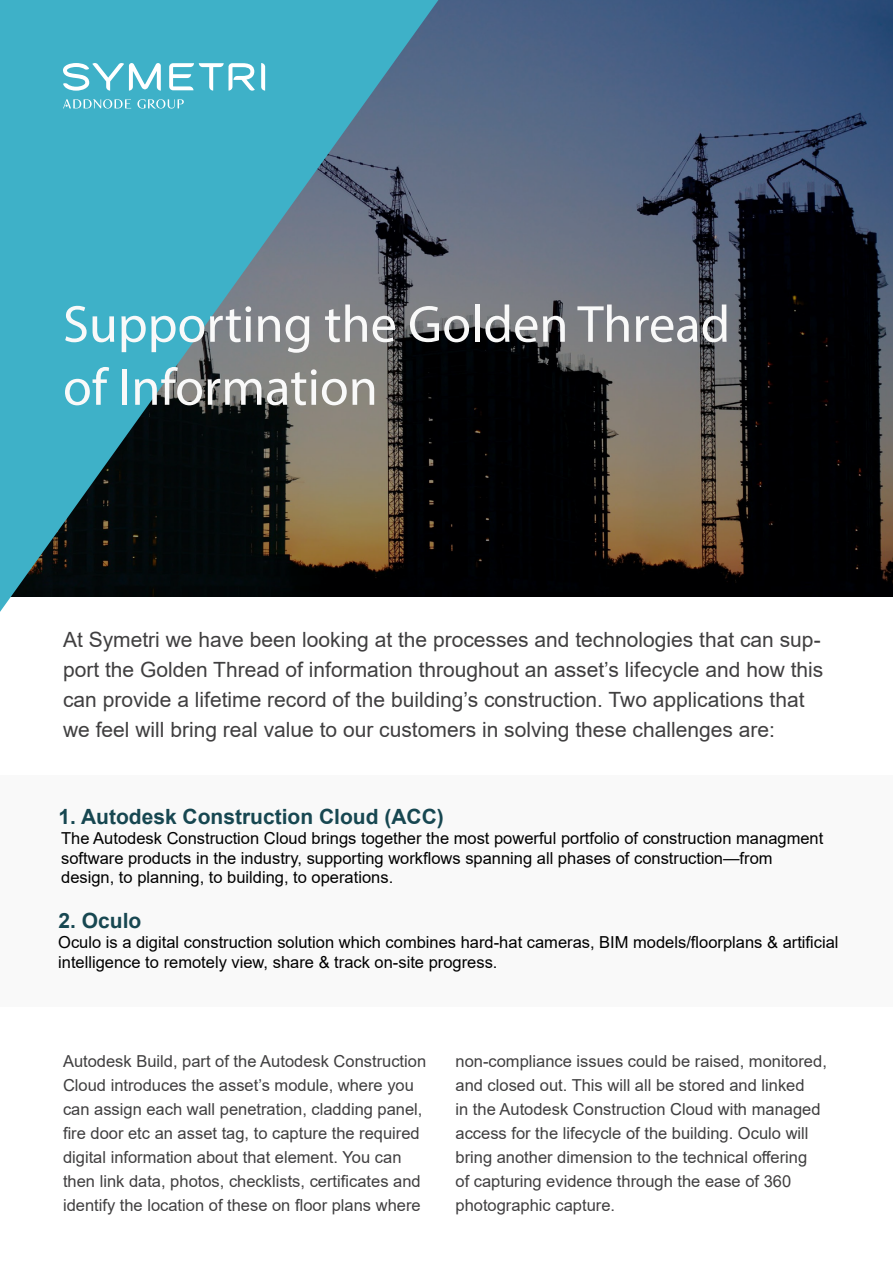
<style>
.page{position:relative;width:893px;height:1263px;background:#fff}
.page>*{position:absolute;margin:0;border:0;box-sizing:border-box;transform-origin:0 0}
.t1{font:52.5px/63px "Myriad Pro";color:#f9f9f9}
.t2{font:21px/30px "Arial";color:#403f40}
.t3{font:700 21px "Arial";color:#174751}
.t4{font:16.5px/24px "Arial";color:#403f40}
.t5{font:16.5px/19.8px "Arial";color:#000}
</style>
<div class="page">
<svg style="left:438px;top:0;width:455px;height:596px;background:#39404c"></svg>
<svg style="left:0;top:0;width:438px;height:612px;background:#467f8a"></svg>
<svg style="left:63px;top:99px;width:68px;height:10px"></svg>
<svg style="left:137px;top:99px;width:47px;height:10px"></svg>
<svg style="left:63px;top:63px;width:98px;height:28px"></svg>
<svg style="left:169px;top:63px;width:86px;height:28px"></svg>
<svg style="left:261px;top:63px;width:4px;height:28px"></svg>
<div style="left:0;top:776px;width:893px;height:231px;background:#f9f9f9"></div>
<h1 class="t1" style="left:63px;top:292px;width:669px">Supporting the Golden Thread of Information</h1>
<p class="t2" style="left:63px;top:624px;width:762px">At Symetri we have been looking at the processes and technologies that can sup&shy;port the Golden Thread of information throughout an asset’s lifecycle and how this can provide a lifetime record of the building’s construction. Two applications that we feel will bring real value to our customers in solving these challenges are:</p>
<p class="t3" style="left:59px;top:802px;width:387px">1. Autodesk Construction Cloud (ACC)</p>
<p class="t5" style="left:61px;top:828px;width:764px">The Autodesk Construction Cloud brings together the most powerful portfolio of construction managment software products in the industry, supporting workflows spanning all phases of construction—from design, to planning, to building, to operations.</p>
<p class="t3" style="left:59px;top:906px;width:84px">2. Oculo</p>
<p class="t5" style="left:58px;top:932px;width:782px">Oculo is a digital construction solution which combines hard-hat cameras, BIM models/floorplans &amp; artificial intelligence to remotely view, share &amp; track on-site progress.</p>
<p class="t4" style="left:63px;top:1049px;width:365px">Autodesk Build, part of the Autodesk Construction Cloud introduces the asset’s module, where you can assign each wall penetration, cladding panel, fire door etc an asset tag, to capture the required digital information about that element. You can then link data, photos, checklists, certificates and identify the location of these on floor plans where</p>
<p class="t4" style="left:455px;top:1049px;width:373px">non-compliance issues could be raised, monitored, and closed out. This will all be stored and linked<br>in the Autodesk Construction Cloud with managed access for the lifecycle of the building. Oculo will bring another dimension to the technical offering<br>of capturing evidence through the ease of 360 photographic capture.</p>
</div>
